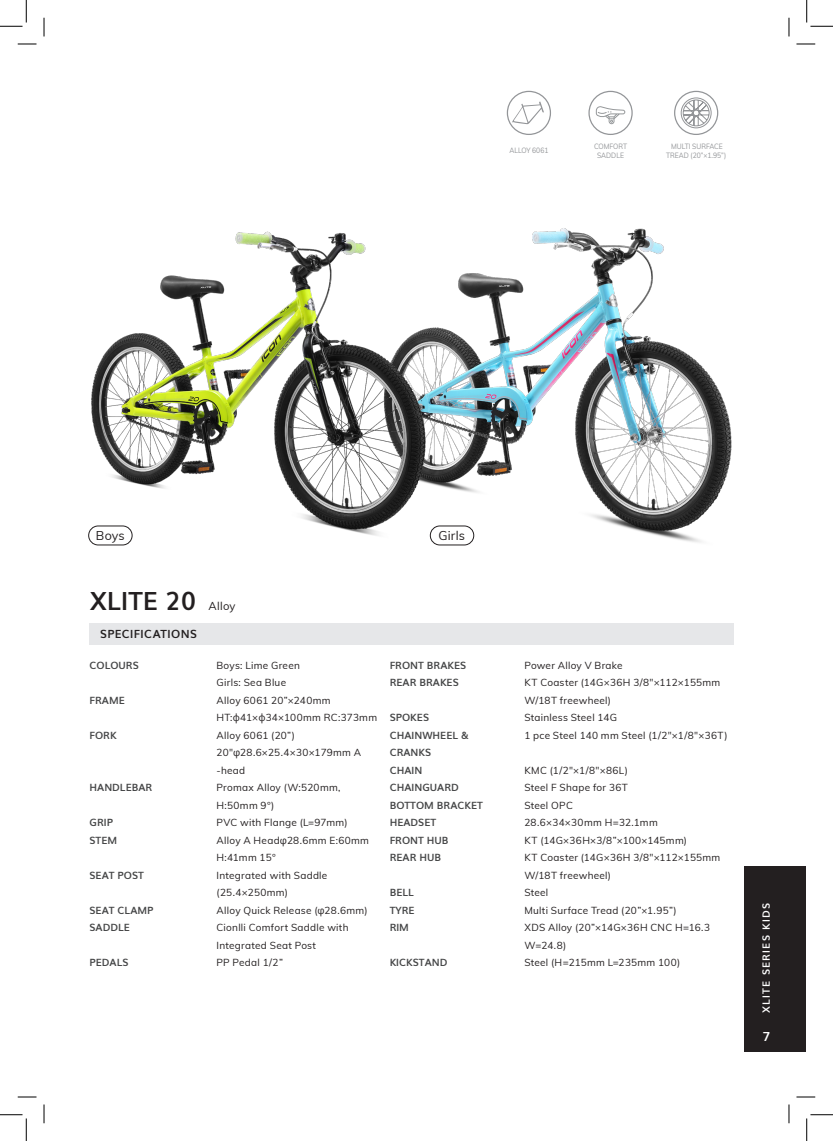
<style>
.page{position:relative;width:833px;height:1141px;background:#fff}
.page>*{position:absolute;margin:0;border:0;box-sizing:border-box;transform-origin:0 0}
.Title_Bold{font:700 25px "Muli";color:#231f20}
.Specs_Bold{font:12.5px "Muli";letter-spacing:.015em;color:#231f20}
.t1{font:700 12.5px "Muli";color:#fff}
.Specs_Bold-2{font:700 11.25px "Muli";letter-spacing:.035em;color:#231f20}
.Specs_Bold-3{font:11.25px "Muli";letter-spacing:.02em;color:#231f20}
.t2{font:10px/17.5px "Muli";letter-spacing:.025em;color:#231f20}
.t3{font:700 10px/17.5px "Muli";color:#454647}
.Page_Number{font:700 10px "Muli";letter-spacing:.12em;color:#fff}
.t4{font:7.5px/9px "Muli";color:#939598;text-align:center;scale:.9 1}
.s1{font-family:"Open Sans"}
</style>
<div class="page">
<div style="left:743px;top:865px;width:62px;height:186px;background:#231f20"></div>
<div style="left:89px;top:622px;width:644px;height:22px;background:#e6e7e9"></div>
<svg style="left:512px;top:102px;width:31px;height:22px"></svg>
<div style="left:506px;top:91px;width:44px;height:44px;border:1px solid #939598;border-radius:50%"></div>
<div style="left:588px;top:91px;width:44px;height:44px;border:1px solid #939598;border-radius:50%"></div>
<div style="left:673px;top:91px;width:44px;height:44px;border:1px solid #939598;border-radius:50%"></div>
<img style="left:435px;top:228px;width:297px;height:317px">
<img style="left:90px;top:231px;width:345px;height:314px">
<svg style="left:595px;top:106px;width:30px;height:18px"></svg>
<svg style="left:679px;top:97px;width:32px;height:32px"></svg>
<div style="left:88px;top:525px;width:44px;height:20px;border:1px solid #231f20;border-radius:9px"></div>
<div style="left:430px;top:525px;width:44px;height:20px;border:1px solid #231f20;border-radius:9px"></div>
<svg style="left:18px;top:43px;width:18px;height:2px"></svg>
<svg style="left:796px;top:43px;width:18px;height:2px"></svg>
<svg style="left:18px;top:1096px;width:18px;height:1px"></svg>
<svg style="left:796px;top:1096px;width:18px;height:1px"></svg>
<svg style="left:43px;top:18px;width:2px;height:18px"></svg>
<svg style="left:43px;top:1104px;width:2px;height:19px"></svg>
<svg style="left:788px;top:18px;width:1px;height:18px"></svg>
<svg style="left:788px;top:1104px;width:1px;height:19px"></svg>
<svg style="left:0;top:0;width:27px;height:27px"></svg>
<svg style="left:0;top:1114px;width:27px;height:26px"></svg>
<svg style="left:806px;top:0;width:26px;height:27px"></svg>
<svg style="left:806px;top:1114px;width:26px;height:26px"></svg>
<p class="t4" style="left:509px;top:145px;width:45px">ALLOY 6061</p>
<p class="t4" style="left:593px;top:141px;width:38px">COMFORT</p>
<p class="t4" style="left:596px;top:150px;width:31px">SADDLE</p>
<p class="t4" style="left:665px;top:141px;width:68px">MULTI SURFACE<br>TREAD (20”×1.95”)</p>
<p class="Specs_Bold" style="left:96px;top:526px;width:30px">Boys</p>
<p class="Specs_Bold" style="left:438px;top:526px;width:28px">Girls</p>
<p class="Title_Bold" style="left:90px;top:580px;width:108px">XLITE 20</p>
<p class="Specs_Bold-3" style="left:208px;top:597px;width:28px">Alloy</p>
<p class="Specs_Bold-2" style="left:100px;top:625px;width:98px">SPECIFICATIONS</p>
<p class="t3" style="left:89px;top:655px;width:51px">COLOURS</p>
<p class="t3" style="left:89px;top:690px;width:37px">FRAME</p>
<p class="t3" style="left:89px;top:725px;width:29px">FORK</p>
<p class="t3" style="left:89px;top:778px;width:64px">HANDLEBAR</p>
<p class="t3" style="left:89px;top:813px;width:25px">GRIP</p>
<p class="t3" style="left:89px;top:830px;width:29px">STEM</p>
<p class="t3" style="left:89px;top:865px;width:56px">SEAT POST</p>
<p class="t3" style="left:89px;top:900px;width:65px">SEAT CLAMP</p>
<p class="t3" style="left:89px;top:918px;width:42px">SADDLE</p>
<p class="t3" style="left:89px;top:953px;width:41px">PEDALS</p>
<p class="t2" style="left:216px;top:655px;width:85px">Boys: Lime Green</p>
<p class="t2" style="left:216px;top:673px;width:71px">Girls: Sea Blue</p>
<p class="t2" style="left:216px;top:690px;width:162px">Alloy 6061 20”×240mm<br>HT:<span class="s1">ф</span>41×<span class="s1">ф</span>34×100mm RC:373mm</p>
<p class="t2" style="left:216px;top:725px;width:146px">Alloy 6061 (20”)<br>20<span class="s1">″φ</span>28.6×25.4×30×179mm A -head</p>
<p class="t2" style="left:216px;top:778px;width:125px">Promax Alloy (W:520mm,<br>H:50mm 9°)</p>
<p class="t2" style="left:216px;top:813px;width:132px">PVC with Flange (L=97mm)</p>
<p class="t2" style="left:216px;top:830px;width:154px">Alloy A Head<span class="s1">φ</span>28.6mm E:60mm<br>H:41mm 15°</p>
<p class="t2" style="left:216px;top:865px;width:112px">Integrated with Saddle (25.4×250mm)</p>
<p class="t2" style="left:216px;top:900px;width:152px">Alloy Quick Release (<span class="s1">φ</span>28.6mm)</p>
<p class="t2" style="left:216px;top:918px;width:133px">Cionlli Comfort Saddle with<br>Integrated Seat Post</p>
<p class="t2" style="left:216px;top:953px;width:68px">PP Pedal 1/2”</p>
<p class="t3" style="left:389px;top:655px;width:78px">FRONT BRAKES</p>
<p class="t3" style="left:389px;top:673px;width:71px">REAR BRAKES</p>
<p class="t3" style="left:389px;top:708px;width:41px">SPOKES</p>
<p class="t3" style="left:389px;top:725px;width:81px">CHAINWHEEL &amp;<br>CRANKS</p>
<p class="t3" style="left:389px;top:760px;width:34px">CHAIN</p>
<p class="t3" style="left:389px;top:778px;width:71px">CHAINGUARD</p>
<p class="t3" style="left:389px;top:795px;width:95px">BOTTOM BRACKET</p>
<p class="t3" style="left:389px;top:813px;width:48px">HEADSET</p>
<p class="t3" style="left:389px;top:830px;width:60px">FRONT HUB</p>
<p class="t3" style="left:389px;top:848px;width:53px">REAR HUB</p>
<p class="t3" style="left:389px;top:883px;width:26px">BELL</p>
<p class="t3" style="left:389px;top:900px;width:26px">TYRE</p>
<p class="t3" style="left:389px;top:918px;width:21px">RIM</p>
<p class="t3" style="left:389px;top:953px;width:59px">KICKSTAND</p>
<p class="t2" style="left:524px;top:655px;width:99px">Power Alloy V Brake</p>
<p class="t2" style="left:524px;top:673px;width:197px">KT Coaster (14G×36H 3/8<span class="s1">″</span>×112×155mm<br>W/18T freewheel)</p>
<p class="t2" style="left:524px;top:708px;width:94px">Stainless Steel 14G</p>
<p class="t2" style="left:524px;top:725px;width:204px">1 pce Steel 140 mm Steel (1/2<span class="s1">″</span>×1/8<span class="s1">″</span>×36T)</p>
<p class="t2" style="left:524px;top:760px;width:105px">KMC (1/2<span class="s1">″</span>×1/8<span class="s1">″</span>×86L)</p>
<p class="t2" style="left:524px;top:778px;width:105px">Steel F Shape for 36T</p>
<p class="t2" style="left:524px;top:795px;width:50px">Steel OPC</p>
<p class="t2" style="left:524px;top:813px;width:135px">28.6×34×30mm H=32.1mm</p>
<p class="t2" style="left:524px;top:830px;width:164px">KT (14G×36H×3/8”×100×145mm)</p>
<p class="t2" style="left:524px;top:848px;width:197px">KT Coaster (14G×36H 3/8<span class="s1">″</span>×112×155mm<br>W/18T freewheel)</p>
<p class="t2" style="left:524px;top:883px;width:25px">Steel</p>
<p class="t2" style="left:524px;top:900px;width:154px">Multi Surface Tread (20”×1.95”)</p>
<p class="t2" style="left:524px;top:918px;width:187px">XDS Alloy (20”×14G×36H CNC H=16.3<br>W=24.8)</p>
<p class="t2" style="left:524px;top:953px;width:157px">Steel (H=215mm L=235mm 100)</p>
<p class="Page_Number" style="left:757px;top:1012px;width:111px;rotate:-90deg">XLITE SERIES KIDS</p>
<p class="t1" style="left:762px;top:1026px;width:9px">7</p>
</div>
